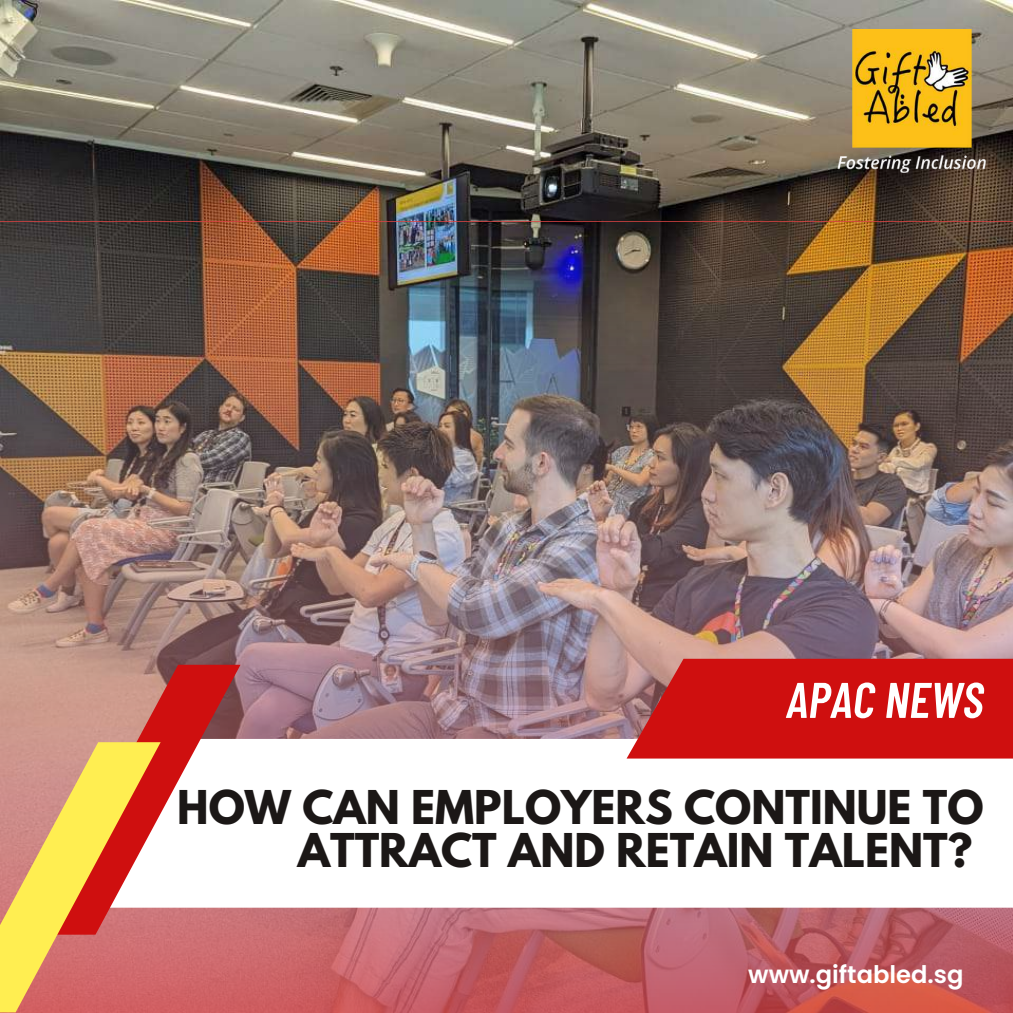
<style>
.page{position:relative;width:1013px;height:1013px;background:#fff}
.page>*{position:absolute;margin:0;border:0;box-sizing:border-box;transform-origin:0 0}
.t1{font:italic 600 50px "Barlow Condensed";color:#fff}
.t2{font:700 41.25px/43.1px "League Spartan";color:#1b1716;text-align:right}
.t3{font:600 24.12px "Poppins";color:#fff}
</style>
<div class="page">
<img style="left:0;top:0;width:1012px;height:222px">
<img style="left:0;top:222px;width:1012px;height:790px">
<svg style="left:240px;top:739px;width:772px;height:168px"></svg>
<svg style="left:33px;top:664px;width:207px;height:270px"></svg>
<svg style="left:0;top:742px;width:161px;height:270px"></svg>
<svg style="left:626px;top:658px;width:386px;height:100px"></svg>
<img style="left:837px;top:29px;width:148px;height:144px">
<p class="t1" style="left:786px;top:668px;width:199px">APAC NEWS</p>
<p class="t2" style="left:177px;top:791px;width:807px">HOW CAN EMPLOYERS CONTINUE TO<br>ATTRACT AND RETAIN TALENT?</p>
<p class="t3" style="left:748px;top:957px;width:217px">www.giftabled.sg</p>
</div>
